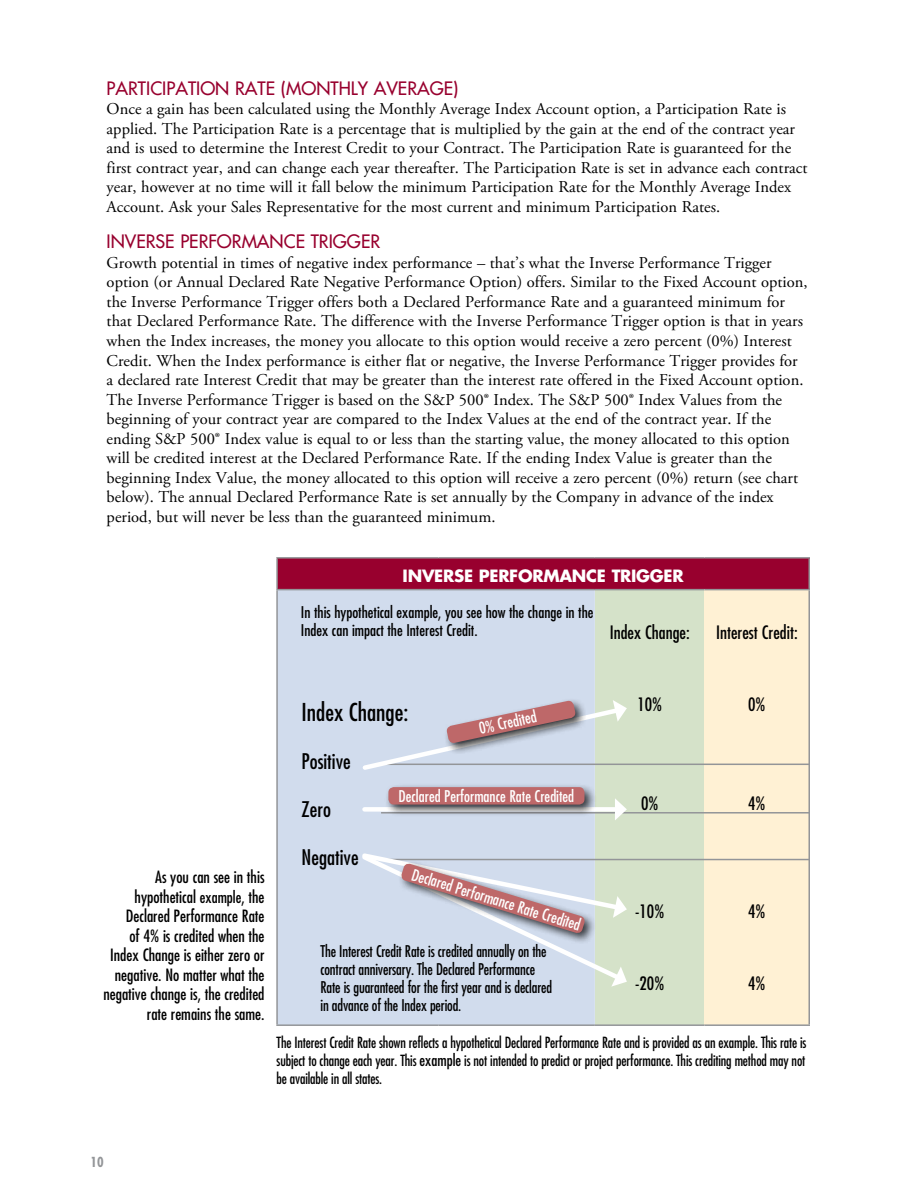
<style>
.page{position:relative;width:918px;height:1188px;background:#fff}
.page>*{position:absolute;margin:0;border:0;box-sizing:border-box;transform-origin:0 0}
.t1{font:condensed 24px "Futura Std";color:#000}
.t2{font:condensed 21px "Futura Std";color:#000}
.t3{font:500 18px "Futura Std";color:#98002e}
.t4{font:condensed 18px "Futura Std";color:#000}
.t5{font:16.5px/19.5px "Adobe Garamond Pro";color:#000}
.t6{font:condensed 16.5px/19.5px "Futura Std";color:#000;text-align:right}
.t7{font:700 16.5px "Futura Std";letter-spacing:-.015em;color:#fff}
.t8{font:condensed 15.75px/18px "Futura Std";letter-spacing:-.01em;color:#000;scale:.95 1}
.t9{font:condensed 15.75px/18px "Futura Std";letter-spacing:-.01em;color:#000}
.t10{font:condensed 15.75px "Futura Std";color:#fff}
.t11{font:condensed 15px/18px "Futura Std";letter-spacing:-.01em;color:#000;text-align:justify;scale:.95 1}
.t12{font:700 condensed 13.5px "Futura Std";color:#939598}
.s1{font-size:15.75px}
</style>
<div class="page">
<div style="left:277px;top:558px;width:532px;height:32px;background:#98002e"></div>
<div style="left:278px;top:590px;width:317px;height:434px;background:#d1dced"></div>
<div style="left:595px;top:590px;width:110px;height:435px;background:#d5e2c9"></div>
<div style="left:705px;top:590px;width:104px;height:435px;background:#fff1d4"></div>
<hr style="left:276px;top:557px;width:163px;height:2px;background:#939598">
<hr style="left:276px;top:559px;width:2px;height:30px;background:#939598">
<hr style="left:439px;top:557px;width:156px;height:2px;background:#939598">
<hr style="left:595px;top:557px;width:110px;height:2px;background:#939598">
<hr style="left:705px;top:557px;width:105px;height:2px;background:#939598">
<hr style="left:808px;top:559px;width:2px;height:30px;background:#939598">
<hr style="left:276px;top:589px;width:163px;height:1px;background:#939598">
<hr style="left:276px;top:590px;width:2px;height:434px;background:#939598">
<hr style="left:439px;top:589px;width:156px;height:1px;background:#939598">
<hr style="left:595px;top:589px;width:110px;height:1px;background:#939598">
<hr style="left:705px;top:589px;width:105px;height:1px;background:#939598">
<hr style="left:808px;top:590px;width:2px;height:434px;background:#939598">
<hr style="left:276px;top:1024px;width:163px;height:2px;background:#939598">
<hr style="left:439px;top:1024px;width:156px;height:2px;background:#939598">
<hr style="left:595px;top:1024px;width:110px;height:2px;background:#939598">
<hr style="left:705px;top:1024px;width:105px;height:2px;background:#939598">
<hr style="left:381px;top:764px;width:428px;height:1px;background:#939598">
<hr style="left:381px;top:812px;width:428px;height:2px;background:#939598">
<hr style="left:381px;top:859px;width:428px;height:1px;background:#939598">
<div style="left:364px;top:807px;width:255px;height:5px;background:#fff"></div>
<svg style="left:615px;top:798px;width:12px;height:22px"></svg>
<div style="left:443px;top:697px;width:144px;height:57px;background:#d1dced"></div>
<svg style="left:360px;top:700px;width:267px;height:73px"></svg>
<svg style="left:359px;top:850px;width:268px;height:137px;background:#ced0da"></svg>
<div style="left:385px;top:783px;width:212px;height:34px;background:#000;opacity:.75"></div>
<div style="left:388px;top:787px;width:197px;height:18px;background:#be6869;border-radius:5px"></div>
<p class="t3" style="left:107px;top:77px;width:353px">PARTICIPATION RATE (MONTHLY AVERAGE)</p>
<p class="t5" style="left:107px;top:100px;width:702px">Once a gain has been calculated using the Monthly Average Index Account option, a Participation Rate is applied. The Participation Rate is a percentage that is multiplied by the gain at the end of the contract year and is used to determine the Interest Credit to your Contract. The Participation Rate is guaranteed for the first contract year, and can change each year thereafter. The Participation Rate is set in advance each contract year, however at no time will it fall below the minimum Participation Rate for the Monthly Average Index Account. Ask your Sales Representative for the most current and minimum Participation Rates.</p>
<p class="t3" style="left:107px;top:231px;width:275px">INVERSE PERFORMANCE TRIGGER</p>
<p class="t5" style="left:107px;top:254px;width:702px">Growth potential in times of negative index performance – that’s what the Inverse Performance Trigger option (or Annual Declared Rate Negative Performance Option) offers. Similar to the Fixed Account option, the Inverse Performance Trigger offers both a Declared Performance Rate and a guaranteed minimum for that Declared Performance Rate. The difference with the Inverse Performance Trigger option is that in years when the Index increases, the money you allocate to this option would receive a zero percent (0%) Interest Credit. When the Index performance is either flat or negative, the Inverse Performance Trigger provides for a declared rate Interest Credit that may be greater than the interest rate offered in the Fixed Account option.<br>The Inverse Performance Trigger is based on the S&amp;P 500® Index. The S&amp;P 500® Index Values from the beginning of your contract year are compared to the Index Values at the end of the contract year. If the ending S&amp;P 500® Index value is equal to or less than the starting value, the money allocated to this option will be credited interest at the Declared Performance Rate. If the ending Index Value is greater than the beginning Index Value, the money allocated to this option will receive a zero percent (0%) return (see chart below). The annual Declared Performance Rate is set annually by the Company in advance of the index period, but will never be less than the guaranteed minimum.</p>
<p class="t7" style="left:403px;top:564px;width:283px">INVERSE PERFORMANCE TRIGGER</p>
<p class="t9" style="left:301px;top:603px;width:294px">In this hypothetical example, you see how the change in the<br>Index can impact the Interest Credit.</p>
<p class="t4" style="left:610px;top:622px;width:81px">Index Change:</p>
<p class="t4" style="left:716px;top:622px;width:83px">Interest Credit:</p>
<p class="t6" style="left:103px;top:867px;width:163px">As you can see in this hypothetical <span class="s1">example</span>, the<br>Declared Performance Rate<br>of 4% is credited when the<br>Index Change is either zero or negative. No matter what the negative change is, the credited rate remains the same.</p>
<h1 class="t1" style="left:302px;top:698px;width:108px">Index Change:</h1>
<p class="t2" style="left:302px;top:749px;width:51px">Positive</p>
<p class="t2" style="left:302px;top:797px;width:31px">Zero</p>
<p class="t2" style="left:302px;top:845px;width:59px">Negative</p>
<p class="t10" style="left:477px;top:719px;width:60px;rotate:-12deg">0% Credited</p>
<p class="t10" style="left:399px;top:786px;width:177px">Declared Performance Rate Credited</p>
<p class="t10" style="left:415px;top:865px;width:177px;rotate:17deg">Declared Performance Rate Credited</p>
<p class="t8" style="left:321px;top:942px;width:245px">The Interest Credit Rate is credited annually on the contract anniversary. The Declared Performance Rate is guaranteed for the first year and is declared in advance of the Index period.</p>
<p class="t4" style="left:637px;top:694px;width:26px">10%</p>
<p class="t4" style="left:641px;top:793px;width:19px">0%</p>
<p class="t4" style="left:635px;top:901px;width:31px">-10%</p>
<p class="t4" style="left:635px;top:973px;width:31px">-20%</p>
<p class="t4" style="left:748px;top:694px;width:19px">0%</p>
<p class="t4" style="left:748px;top:793px;width:19px">4%</p>
<p class="t4" style="left:748px;top:901px;width:19px">4%</p>
<p class="t4" style="left:748px;top:973px;width:19px">4%</p>
<p class="t11" style="left:277px;top:1034px;width:559px">The Interest Credit Rate shown reflects a hypothetical Declared Performance Rate and is provided as an example. This rate is subject to change each year. This <span class="s1">example</span> is not intended to predict or project performance. This crediting method may not be available in all states.</p>
<p class="t12" style="left:90px;top:1153px;width:15px">10</p>
</div>
